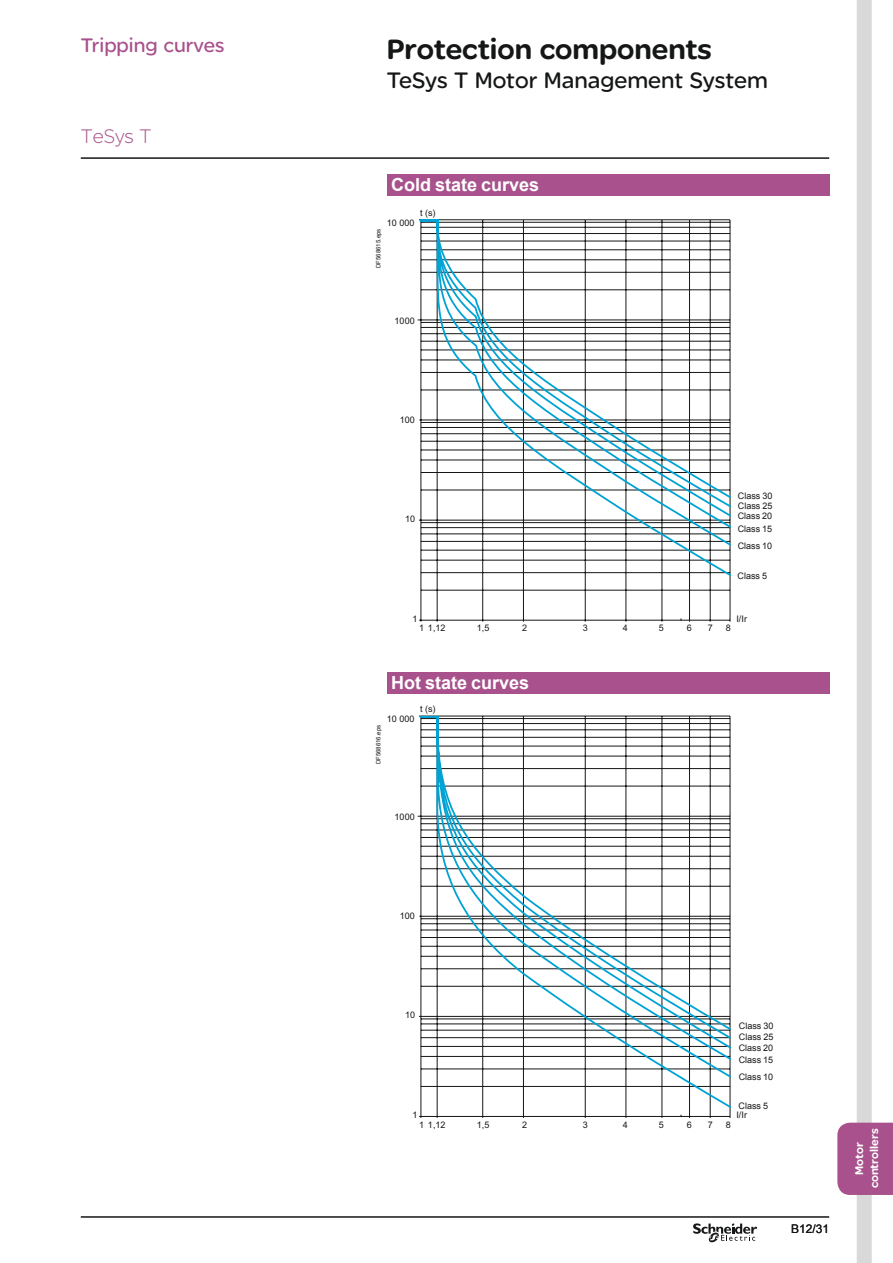
<style>
.page{position:relative;width:893px;height:1263px;background:#fff}
.page>*{position:absolute;margin:0;border:0;box-sizing:border-box;transform-origin:0 0}
.t1{font:900 30px "SE Optimist";color:#151616}
.t2{font:24px "SE Optimist";color:#151616}
.t3{font:21px "SE Optimist";color:#a8518c}
.t4{font:300 21px "SE Optimist";color:#a8518c}
.t5{font:700 18px "Arial";color:#fff}
.t6{font:900 12px/15px "SE Optimist";color:#fff;text-align:center}
.t7{font:12px "Arial";color:#151616}
.t8{font:9px "Arial";color:#151616}
.t9{font:6px "Arial";color:#151616}
</style>
<div class="page">
<div style="left:857px;top:0;width:15px;height:1263px;background:#d9d9da"></div>
<div style="left:837px;top:1123px;width:56px;height:72px;background:#a8518c"></div>
<svg style="left:693px;top:1223px;width:64px;height:19px"></svg>
<hr style="left:81px;top:157px;width:748px;height:2px;background:#151616">
<hr style="left:81px;top:1216px;width:748px;height:2px;background:#151616">
<div style="left:387px;top:174px;width:442px;height:22px;background:#a8518c"></div>
<div style="left:387px;top:672px;width:442px;height:22px;background:#a8518c"></div>
<hr style="left:421px;top:716px;width:1px;height:402px;background:#151616">
<hr style="left:730px;top:716px;width:1px;height:402px;background:#151616">
<hr style="left:419px;top:1116px;width:311px;height:1px;background:#151616">
<hr style="left:418px;top:816px;width:312px;height:1px;background:#151616">
<hr style="left:437px;top:716px;width:1px;height:402px;background:#151616">
<hr style="left:482px;top:716px;width:1px;height:402px;background:#151616">
<hr style="left:523px;top:716px;width:1px;height:402px;background:#151616">
<hr style="left:585px;top:716px;width:1px;height:402px;background:#151616">
<hr style="left:626px;top:716px;width:1px;height:402px;background:#151616">
<hr style="left:662px;top:716px;width:1px;height:402px;background:#151616">
<hr style="left:689px;top:716px;width:1px;height:402px;background:#151616">
<hr style="left:710px;top:716px;width:1px;height:402px;background:#151616">
<svg style="left:419px;top:715px;width:313px;height:394px"></svg>
<hr style="left:421px;top:220px;width:1px;height:402px;background:#151616">
<hr style="left:730px;top:220px;width:1px;height:402px;background:#151616">
<hr style="left:419px;top:620px;width:311px;height:1px;background:#151616">
<hr style="left:421px;top:590px;width:309px;height:1px;background:#151616">
<hr style="left:418px;top:320px;width:312px;height:1px;background:#151616">
<hr style="left:437px;top:220px;width:1px;height:402px;background:#151616">
<hr style="left:482px;top:220px;width:1px;height:402px;background:#151616">
<hr style="left:523px;top:220px;width:1px;height:402px;background:#151616">
<hr style="left:585px;top:220px;width:1px;height:402px;background:#151616">
<hr style="left:626px;top:220px;width:1px;height:402px;background:#151616">
<hr style="left:662px;top:220px;width:1px;height:402px;background:#151616">
<hr style="left:689px;top:220px;width:1px;height:402px;background:#151616">
<hr style="left:710px;top:220px;width:1px;height:402px;background:#151616">
<svg style="left:419px;top:219px;width:313px;height:358px"></svg>
<h3 class="t3" style="left:81px;top:33px;width:145px">Tripping curves</h3>
<h3 class="t4" style="left:81px;top:125px;width:72px">TeSys T</h3>
<h1 class="t1" style="left:387px;top:32px;width:326px">Protection components</h1>
<h2 class="t2" style="left:387px;top:67px;width:383px">TeSys T Motor Management System</h2>
<h3 class="t5" style="left:391px;top:173px;width:150px">Cold state curves</h3>
<p class="t8" style="left:420px;top:207px;width:17px">t (s)</p>
<p class="t8" style="left:387px;top:217px;width:29px">10 000</p>
<p class="t9" style="left:375px;top:268px;width:41px;rotate:-90deg">DF568615.eps</p>
<p class="t8" style="left:395px;top:315px;width:22px">1000</p>
<p class="t8" style="left:400px;top:413px;width:17px">100</p>
<p class="t8" style="left:405px;top:513px;width:12px">10</p>
<p class="t8" style="left:413px;top:613px;width:7px">1</p>
<p class="t8" style="left:738px;top:489px;width:36px">Class 30</p>
<p class="t8" style="left:738px;top:500px;width:36px">Class 25</p>
<p class="t8" style="left:738px;top:510px;width:36px">Class 20</p>
<p class="t8" style="left:738px;top:522px;width:36px">Class 15</p>
<p class="t8" style="left:738px;top:540px;width:36px">Class 10</p>
<p class="t8" style="left:738px;top:569px;width:31px">Class 5</p>
<p class="t8" style="left:736px;top:613px;width:12px">I/Ir</p>
<p class="t8" style="left:419px;top:622px;width:28px">1 1,12</p>
<p class="t8" style="left:477px;top:622px;width:14px">1,5</p>
<p class="t8" style="left:522px;top:622px;width:7px">2</p>
<p class="t8" style="left:583px;top:622px;width:7px">3</p>
<p class="t8" style="left:623px;top:622px;width:7px">4</p>
<p class="t8" style="left:659px;top:622px;width:7px">5</p>
<p class="t8" style="left:687px;top:622px;width:7px">6</p>
<p class="t8" style="left:708px;top:622px;width:7px">7</p>
<p class="t8" style="left:726px;top:622px;width:7px">8</p>
<h3 class="t5" style="left:391px;top:671px;width:140px">Hot state curves</h3>
<p class="t8" style="left:420px;top:703px;width:17px">t (s)</p>
<p class="t8" style="left:387px;top:713px;width:29px">10 000</p>
<p class="t9" style="left:375px;top:764px;width:41px;rotate:-90deg">DF568616.eps</p>
<p class="t8" style="left:395px;top:811px;width:22px">1000</p>
<p class="t8" style="left:400px;top:910px;width:17px">100</p>
<p class="t8" style="left:405px;top:1009px;width:12px">10</p>
<p class="t8" style="left:413px;top:1109px;width:7px">1</p>
<p class="t8" style="left:739px;top:1020px;width:36px">Class 30</p>
<p class="t8" style="left:739px;top:1031px;width:36px">Class 25</p>
<p class="t8" style="left:739px;top:1041px;width:36px">Class 20</p>
<p class="t8" style="left:739px;top:1054px;width:36px">Class 15</p>
<p class="t8" style="left:739px;top:1070px;width:36px">Class 10</p>
<p class="t8" style="left:739px;top:1100px;width:31px">Class 5</p>
<p class="t8" style="left:736px;top:1109px;width:12px">I/Ir</p>
<p class="t8" style="left:419px;top:1119px;width:28px">1 1,12</p>
<p class="t8" style="left:477px;top:1118px;width:14px">1,5</p>
<p class="t8" style="left:522px;top:1118px;width:7px">2</p>
<p class="t8" style="left:583px;top:1119px;width:7px">3</p>
<p class="t8" style="left:623px;top:1118px;width:7px">4</p>
<p class="t8" style="left:659px;top:1118px;width:7px">5</p>
<p class="t8" style="left:687px;top:1119px;width:7px">6</p>
<p class="t8" style="left:708px;top:1118px;width:7px">7</p>
<p class="t8" style="left:726px;top:1118px;width:7px">8</p>
<h3 class="t7" style="left:791px;top:1221px;width:40px">B12/31</h3>
<h3 class="t6" style="left:852px;top:1188px;width:61px;rotate:-90deg">Motor controllers</h3>
</div>
